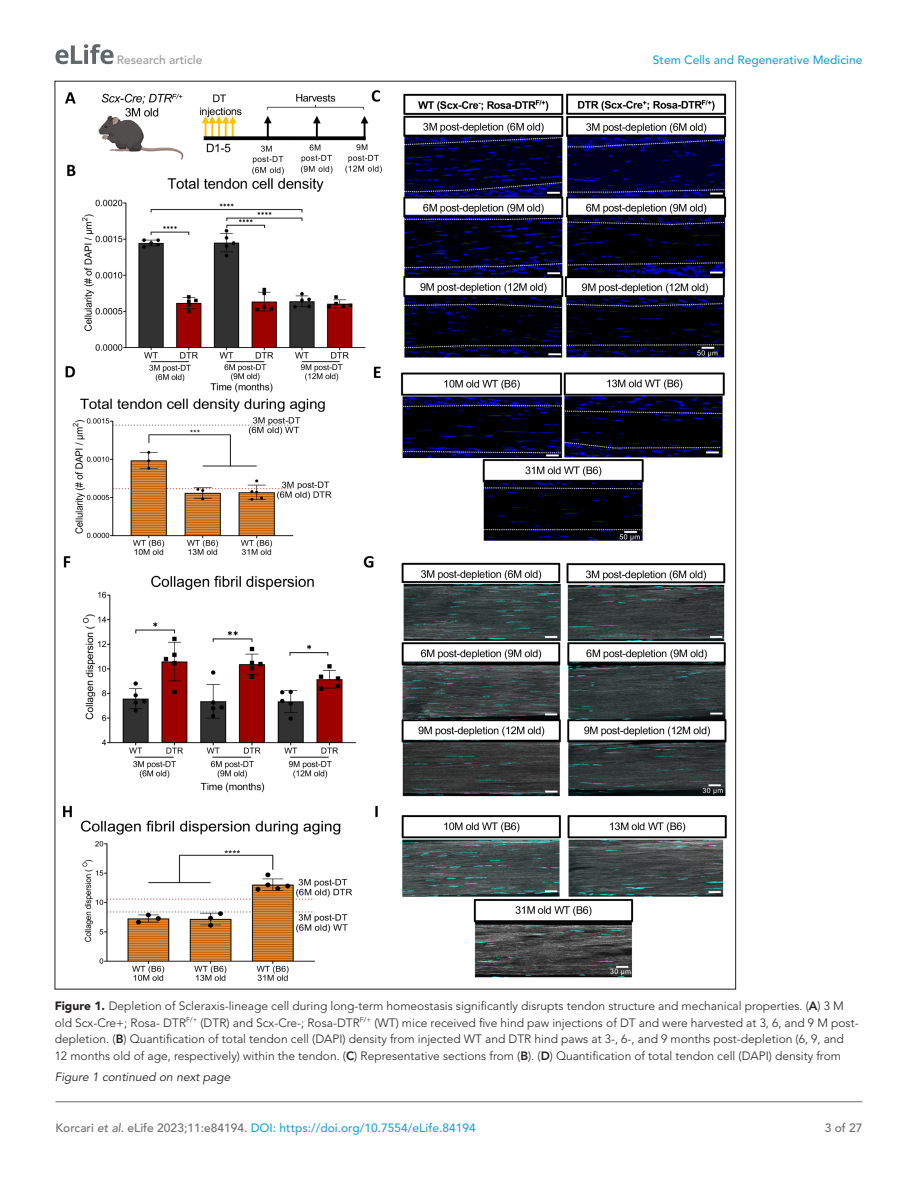
<style>
.page{position:relative;width:918px;height:1188px;background:#fff}
.page>*{position:absolute;margin:0;border:0;box-sizing:border-box;transform-origin:0 0}
.t1{font:300 12px/16.5px "Avenir LT Std";color:#231f20}
.t2{font:500 12px "Avenir LT Std";color:#1ea4d7}
.t3{font:italic 12px "Avenir LT Std";color:#231f20}
.t4{font:500 12px "Avenir LT Std";color:#9a9a9a}
.t5{font:500 12px "Avenir LT Std";color:#6e6e70}
.s1{font-weight:900}
.s2{font-weight:800}
.s3{color:#6e6e70}
.s4{font-style:italic;color:#6e6e70}
</style>
<div class="page">
<svg style="left:55px;top:44px;width:59px;height:20px"></svg>
<hr style="left:56px;top:1101px;width:806px;height:1px;background:#6e6e70">
<img style="left:64px;top:90px;width:663px;height:890px">
<p class="t4" style="left:117px;top:53px;width:87px">Research article</p>
<p class="t2" style="left:653px;top:53px;width:211px">Stem Cells and Regenerative Medicine</p>
<p class="t1" style="left:55px;top:998px;width:805px"><span class="s1">Figure 1.</span> Depletion of Scleraxis-lineage cell during long-term homeostasis significantly disrupts tendon structure and mechanical properties. (<span class="s2">A</span>) 3 M old Scx-Cre+; Rosa- DTR<sup>F/+</sup> (DTR) and Scx-Cre-; Rosa-DTR<sup>F/+</sup> (WT) mice received five hind paw injections of DT and were harvested at 3, 6, and 9 M post&shy;depletion. (<span class="s2">B</span>) Quantification of total tendon cell (DAPI) density from injected WT and DTR hind paws at 3-, 6-, and 9 months post-depletion (6, 9, and 12 months old of age, respectively) within the tendon. (<span class="s2">C</span>) Representative sections from (<span class="s2">B</span>). (<span class="s2">D</span>) Quantification of total tendon cell (DAPI) density from</p>
<p class="t3" style="left:55px;top:1070px;width:177px">Figure 1 continued on next page</p>
<p class="t2" style="left:56px;top:1121px;width:422px"><span class="s3">Korcari</span> <span class="s4">et al</span><span class="s3">. eLife 2023;11:e84194.</span> DOI: https://doi.org/10.7554/eLife.84194</p>
<p class="t5" style="left:825px;top:1121px;width:39px">3 of 27</p>
</div>
